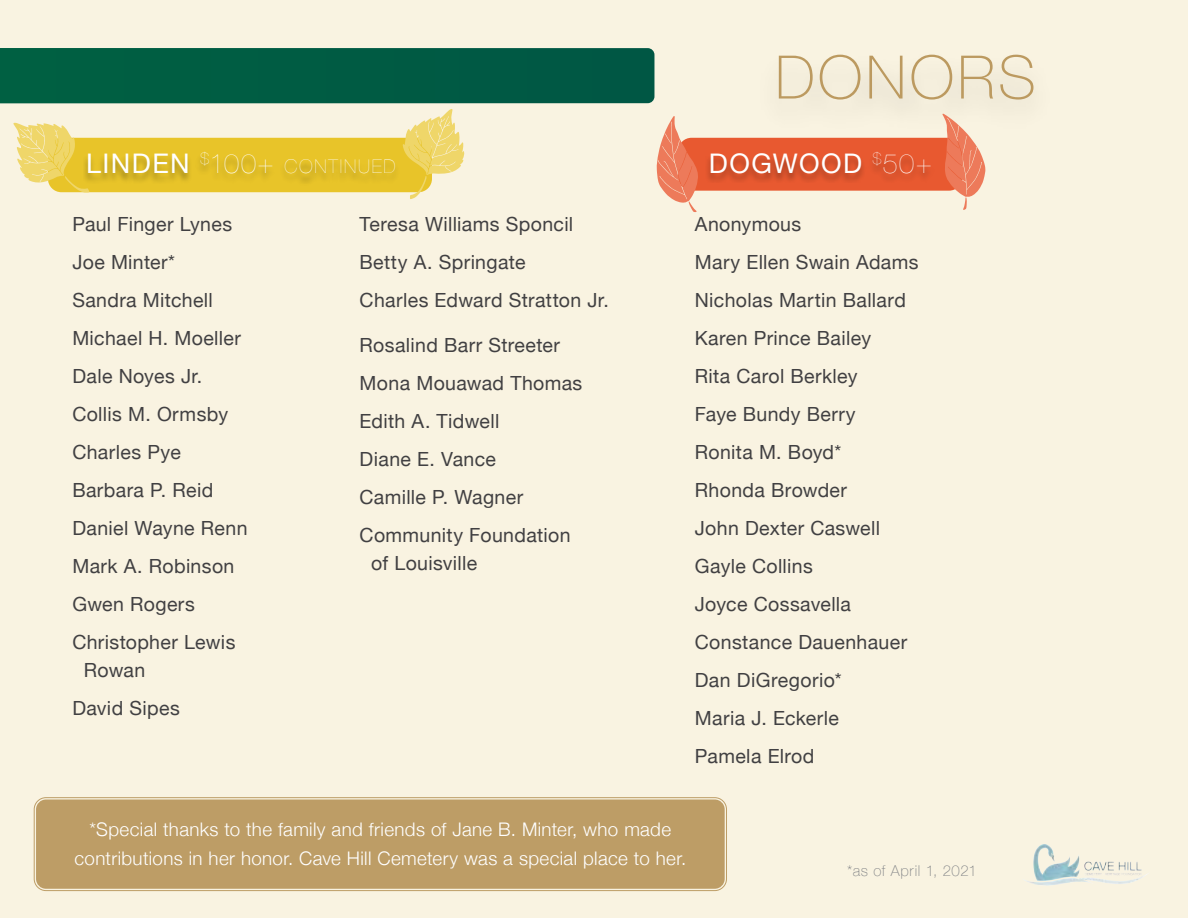
<style>
.page{position:relative;width:1188px;height:918px;background:#f9f3e1}
.page>*{position:absolute;margin:0;border:0;box-sizing:border-box;transform-origin:0 0}
.t1{font:100 60px "Helvetica Neue";letter-spacing:.055em;color:#bc9a60}
.t2{font:27px "Helvetica Neue";letter-spacing:.055em;color:#fff}
.t3{font:19.5px/38px "Helvetica Neue";letter-spacing:.02em;color:#414042}
.t4{font:200 18.9px "Helvetica Neue";letter-spacing:.095em;color:#fff}
.t5{font:300 18.75px/29.1px "Helvetica Neue";letter-spacing:.02em;color:#fff;text-align:center}
.t6{font:100 15px "Helvetica Neue";letter-spacing:.04em;color:#808285}
.s1{font-weight:400;font-size:27px}
.s2{font-size:27px}
.s3{font-weight:200}
</style>
<div class="page">
<div style="left:0;top:48px;width:654px;height:55px;background:#005c43"></div>
<div style="left:48px;top:138px;width:384px;height:54px;background:#e8c429;border-radius:14px"></div>
<div style="left:83px;top:153px;width:318px;height:33px;background:#000;opacity:.3"></div>
<svg style="left:403px;top:109px;width:61px;height:90px"></svg>
<svg style="left:13px;top:123px;width:76px;height:70px"></svg>
<img style="left:1025px;top:844px;width:122px;height:42px">
<div style="left:36px;top:800px;width:689px;height:89px;background:#bd9d66;border-radius:10px"></div>
<div style="left:34px;top:797px;width:693px;height:94px;border:1px solid #bd9d66;border-radius:12px"></div>
<div style="left:38px;top:801px;width:685px;height:86px;border:1px solid #bd9d66;border-radius:8px"></div>
<div style="left:678px;top:138px;width:285px;height:53px;background:#e85930;border-radius:14px"></div>
<div style="left:706px;top:153px;width:229px;height:30px;background:#000;opacity:.3"></div>
<svg style="left:657px;top:116px;width:41px;height:96px"></svg>
<svg style="left:942px;top:114px;width:43px;height:96px"></svg>
<p class="t4" style="left:86px;top:152px;width:311px"><span class="s1">LINDEN</span> <sup>$</sup><span class="s2">100+</span> CONTINUED</p>
<p class="t3" style="left:72px;top:207px;width:177px">Paul Finger Lynes<br>Joe Minter*<br>Sandra Mitchell<br>Michael H. Moeller<br>Dale Noyes Jr.<br>Collis M. Ormsby<br>Charles Pye<br>Barbara P. Reid<br>Daniel Wayne Renn<br>Mark A. Robinson<br>Gwen Rogers<br>Christopher Lewis</p>
<p class="t3" style="left:72px;top:652px;width:109px;text-indent:12px">Rowan<br>David Sipes</p>
<p class="t3" style="left:360px;top:207px;width:251px">Teresa Williams Sponcil<br>Betty A. Springate<br>Charles Edward Stratton Jr.</p>
<p class="t3" style="left:360px;top:327px;width:224px">Rosalind Barr Streeter<br>Mona Mouawad Thomas<br>Edith A. Tidwell<br>Diane E. Vance<br>Camille P. Wagner<br>Community Foundation</p>
<p class="t3" style="left:371px;top:545px;width:108px">of Louisville</p>
<h1 class="t1" style="left:775px;top:32px;width:262px">DONORS</h1>
<h2 class="t2" style="left:709px;top:144px;width:225px">DOGWOOD <sup>$</sup><span class="s3">50+</span></h2>
<p class="t3" style="left:695px;top:207px;width:225px">Anonymous<br>Mary Ellen Swain Adams<br>Nicholas Martin Ballard<br>Karen Prince Bailey<br>Rita Carol Berkley<br>Faye Bundy Berry<br>Ronita M. Boyd*<br>Rhonda Browder<br>John Dexter Caswell<br>Gayle Collins<br>Joyce Cossavella<br>Constance Dauenhauer<br>Dan DiGregorio*<br>Maria J. Eckerle<br>Pamela Elrod</p>
<p class="t5" style="left:74px;top:813px;width:613px">*Special thanks to the family and friends of Jane B. Minter, who made contributions in her honor. Cave Hill Cemetery was a special place to her.</p>
<p class="t6" style="left:847px;top:859px;width:131px">*as of April 1, 2021</p>
</div>
